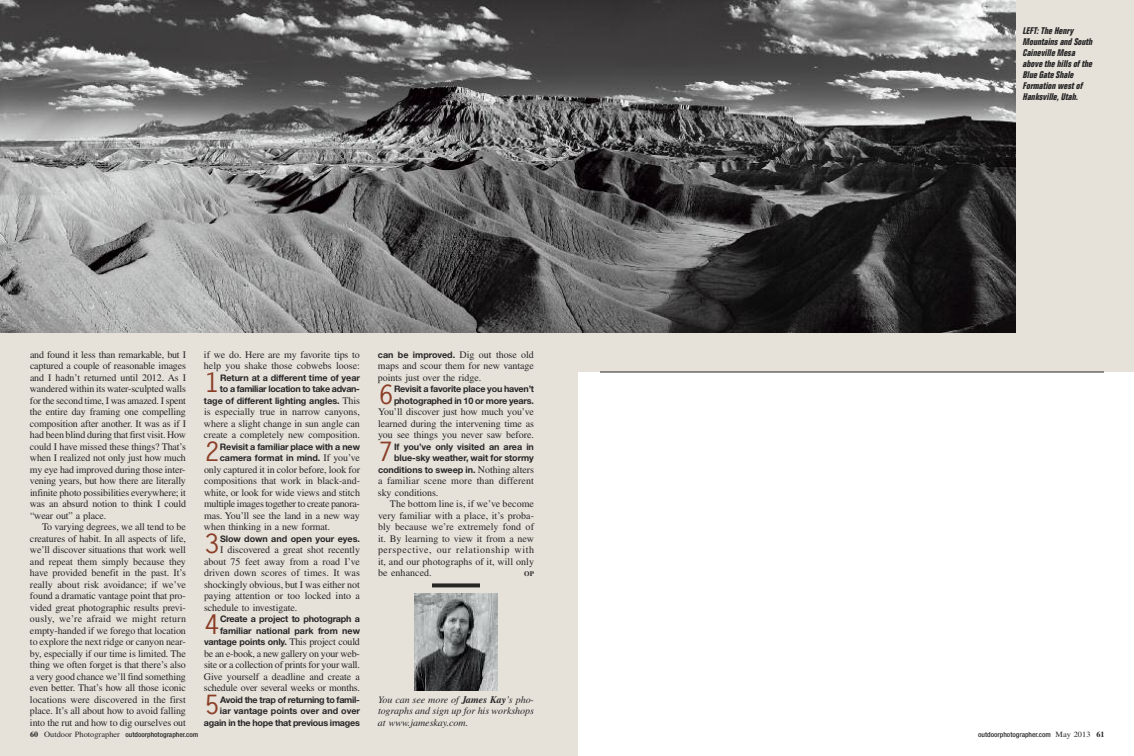
<style>
.page{position:relative;width:1134px;height:756px;background:#fff}
.page>*{position:absolute;margin:0;border:0;box-sizing:border-box;transform-origin:0 0}
.t1{font:700 26.8px "Letter Gothic Std";color:#8b3e27}
.t2{font:10px/11.5px "Times LT Std";letter-spacing:-.005em;color:#272627;text-align:justify}
.t3{font:italic 10px/11.5px "Times LT Std";letter-spacing:-.005em;color:#272627;text-align:justify}
.t4{font:italic 700 condensed 9.5px/11px "Folio";color:#272627}
.t5{font:700 9px/11.5px "Helvetica Neue LT Std";letter-spacing:-.01em;color:#272627;text-align:right}
.t6{font:500 condensed 7px "Helvetica Neue LT Std";color:#272627;scale:1.05 1}
.t7{font:700 7px "Times LT Std";color:#272627}
.s1{font-family:"Times LT Std";font-weight:400;font-size:10px}
.s2{font-weight:700}
.s3{font-family:"Times LT Std";font-weight:700;font-stretch:normal;font-size:8px}
.s4{font-family:"Times LT Std";font-weight:400;font-stretch:normal;font-size:8px}
</style>
<div class="page">
<div style="left:557px;top:0;width:577px;height:372px;background:#e6e1d9"></div>
<hr style="left:600px;top:372px;width:504px;height:1px;background:#272627">
<div style="left:0;top:0;width:577px;height:756px;background:#e6e1d9"></div>
<svg style="left:432px;top:583px;width:48px;height:4px"></svg>
<img style="left:414px;top:594px;width:84px;height:97px">
<img style="left:0;top:0;width:1016px;height:333px">
<p class="t2" style="left:30px;top:350px;width:158px">and found it less than remarkable, but I captured a couple of reasonable images and I hadn’t returned until 2012. As I wandered within its water-sculpted walls for the second time, I was amazed. I spent the entire day framing one compelling composition after another. It was as if I had been blind during that first visit. How could I have missed these things? That’s when I realized not only just how much my eye had improved during those inter&shy;vening years, but how there are literally infinite photo possibilities everywhere; it was an absurd notion to think I could “wear out” a place.</p>
<p class="t2" style="left:30px;top:522px;width:158px;text-indent:12px">To varying degrees, we all tend to be creatures of habit. In all aspects of life, we’ll discover situations that work well and repeat them simply because they have provided benefit in the past. It’s really about risk avoidance; if we’ve found a dramatic vantage point that pro&shy;vided great photographic results previ&shy;ously, we’re afraid we might return empty-handed if we forego that location to explore the next ridge or canyon near&shy;by, especially if our time is limited. The thing we often forget is that there’s also a very good chance we’ll find something even better. That’s how all those iconic locations were discovered in the first place. It’s all about how to avoid falling into the rut and how to dig ourselves out</p>
<p class="t2" style="left:204px;top:350px;width:158px">if we do. Here are my favorite tips to help you shake those cobwebs loose:</p>
<h1 class="t1" style="left:204px;top:371px;width:18px">1</h1>
<p class="t5" style="left:204px;top:373px;width:158px">Return at a different time of year<br>to a familiar location to take advan&shy;tage of different lighting angles. <span class="s1">This</span></p>
<p class="t2" style="left:204px;top:407px;width:158px">is especially true in narrow canyons, where a slight change in sun angle can create a completely new composition.</p>
<h1 class="t1" style="left:204px;top:440px;width:18px">2</h1>
<p class="t5" style="left:220px;top:442px;width:142px;text-align:left">Revisit a familiar place with a new camera format in mind. <span class="s1">If you’ve</span></p>
<p class="t2" style="left:204px;top:465px;width:158px">only captured it in color before, look for compositions that work in black-and&shy;white, or look for wide views and stitch multiple images together to create panora&shy;mas. You’ll see the land in a new way when thinking in a new format.</p>
<h1 class="t1" style="left:204px;top:532px;width:18px">3</h1>
<p class="t5" style="left:220px;top:534px;width:141px">Slow down and open your eyes.</p>
<p class="t2" style="left:204px;top:545px;width:158px;text-indent:16px">I discovered a great shot recently about 75 feet away from a road I’ve driven down scores of times. It was shockingly obvious, but I was either not paying attention or too locked into a schedule to investigate.</p>
<h1 class="t1" style="left:204px;top:613px;width:18px">4</h1>
<p class="t5" style="left:204px;top:614px;width:157px">Create a project to photograph a familiar national park from new vantage points only. <span class="s1">This project could</span></p>
<p class="t2" style="left:204px;top:649px;width:158px">be an e-book, a new gallery on your web&shy;site or a collection of prints for your wall.<br>Give yourself a deadline and create a schedule over several weeks or months.</p>
<h1 class="t1" style="left:204px;top:693px;width:18px">5</h1>
<p class="t5" style="left:204px;top:695px;width:158px">Avoid the trap of returning to famil-<br>iar vantage points over and over again in the hope that previous images</p>
<p class="t5" style="left:378px;top:350px;width:158px">can be improved. <span class="s1">Dig out those old</span></p>
<p class="t2" style="left:378px;top:361px;width:157px">maps and scour them for new vantage points just over the ridge.</p>
<h1 class="t1" style="left:378px;top:383px;width:18px">6</h1>
<p class="t5" style="left:394px;top:384px;width:142px;text-align:left">Revisit a favorite place you haven’t photographed in 10 or more years.</p>
<p class="t2" style="left:378px;top:407px;width:157px">You’ll discover just how much you’ve learned during the intervening time as you see things you never saw before.</p>
<h1 class="t1" style="left:378px;top:440px;width:18px">7</h1>
<p class="t5" style="left:378px;top:442px;width:158px">If you’ve only visited an area in blue-sky weather, wait for stormy conditions to sweep in. <span class="s1">Nothing alters</span></p>
<p class="t2" style="left:378px;top:476px;width:157px">a familiar scene more than different sky conditions.</p>
<p class="t2" style="left:378px;top:499px;width:158px;text-indent:12px">The bottom line is, if we’ve become very familiar with a place, it’s proba&shy;bly because we’re extremely fond of it. By learning to view it from a new perspective, our relationship with it, and our photographs of it, will only be enhanced.</p>
<p class="t7" style="left:524px;top:572px;width:11px">OP</p>
<p class="t3" style="left:378px;top:695px;width:157px">You can see more of <span class="s2">James Kay</span>’s pho&shy;tographs and sign up for his workshops at www.jameskay.com.</p>
<p class="t4" style="left:1023px;top:26px;width:73px">LEFT: The Henry<br>Mountains and South<br>Caineville Mesa above the hills of the<br>Blue Gate Shale<br>Formation west of<br>Hanksville, Utah.</p>
<p class="t6" style="left:30px;top:732px;width:162px"><span class="s3">60</span> <span class="s4">Outdoor Photographer</span> outdoorphotographer.com</p>
<p class="t6" style="left:978px;top:732px;width:122px">outdoorphotographer.com <span class="s4">May 2013</span> <span class="s3">61</span></p>
</div>
